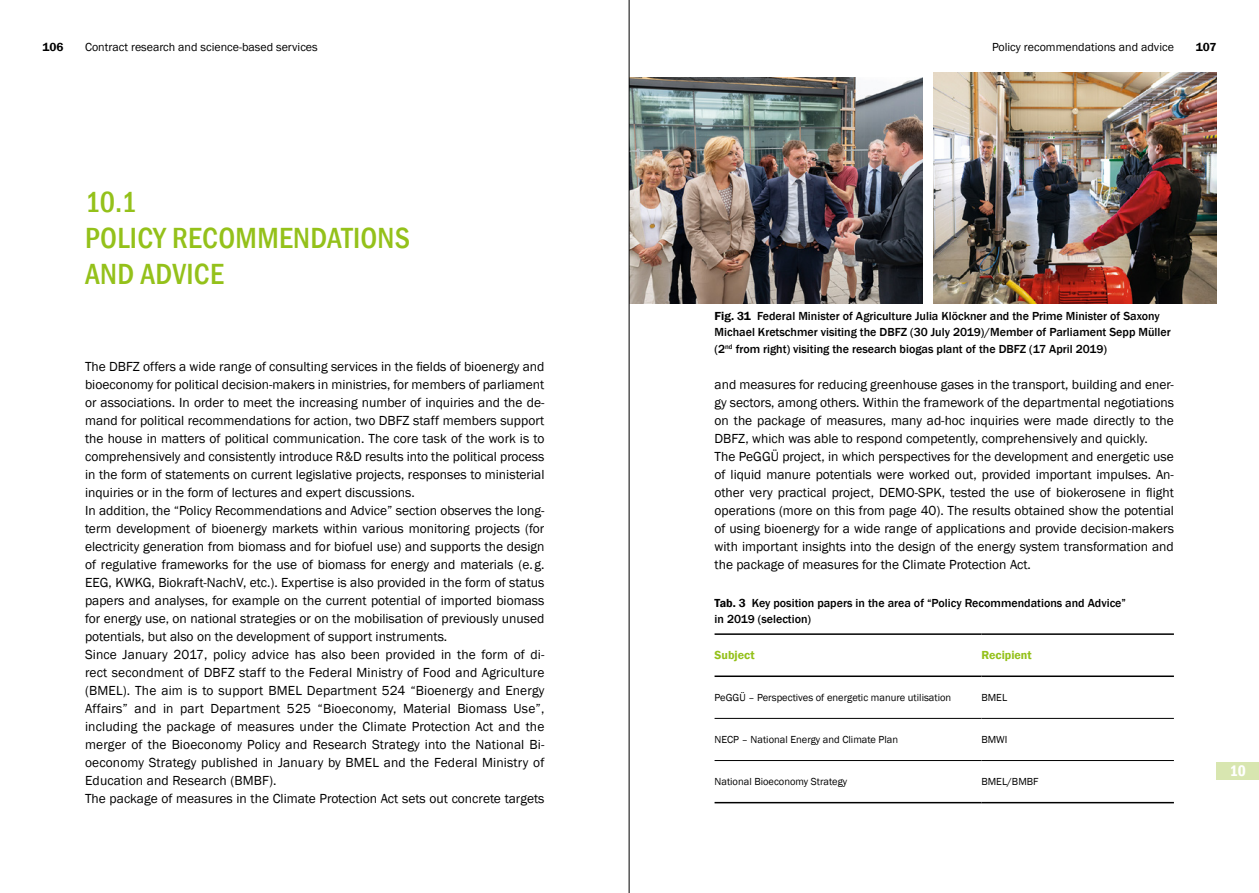
<style>
.page{position:relative;width:1259px;height:893px;background:#fff}
.page>*{position:absolute;margin:0;border:0;box-sizing:border-box;transform-origin:0 0}
.t1{font:500 condensed 30px/36px "Franklin Gothic";letter-spacing:.01em;color:#94c11a}
.t2{font:600 condensed 15.75px "Franklin Gothic";color:#fff}
.t3{font:13.5px/18px "Franklin Gothic";color:#000}
.t4{font:500 12px/16.5px "Franklin Gothic";color:#000}
.t5{font:12px "Franklin Gothic";color:#000}
.t6{font:600 12px "Franklin Gothic";color:#94c11a}
.t7{font:600 12px "Franklin Gothic";letter-spacing:-.005em;color:#000}
.t8{font:10.5px "Franklin Gothic";color:#000}
.s1{font-weight:600}
</style>
<div class="page">
<img style="left:630px;top:78px;width:293px;height:225px">
<img style="left:933px;top:72px;width:283px;height:231px">
<hr style="left:714px;top:718px;width:267px;height:1px;background:#000">
<hr style="left:981px;top:718px;width:193px;height:1px;background:#000">
<hr style="left:714px;top:760px;width:267px;height:1px;background:#000">
<hr style="left:981px;top:760px;width:193px;height:1px;background:#000">
<hr style="left:714px;top:633px;width:267px;height:2px;background:#000">
<hr style="left:981px;top:633px;width:193px;height:2px;background:#000">
<hr style="left:714px;top:675px;width:267px;height:2px;background:#000">
<hr style="left:981px;top:675px;width:193px;height:2px;background:#000">
<hr style="left:714px;top:802px;width:267px;height:1px;background:#000">
<hr style="left:981px;top:802px;width:193px;height:1px;background:#000">
<div style="left:1216px;top:762px;width:43px;height:18px;background:#d8e6b0"></div>
<hr style="left:629px;top:0;width:1px;height:893px;background:#000">
<p class="t7" style="left:43px;top:40px;width:23px">106</p>
<p class="t5" style="left:85px;top:39px;width:234px">Contract research and science-based services</p>
<p class="t5" style="left:992px;top:39px;width:183px">Policy recommendations and advice</p>
<p class="t7" style="left:1195px;top:40px;width:22px">107</p>
<h1 class="t1" style="left:85px;top:184px;width:326px">10.1<br>POLICY RECOMMENDATIONS<br>AND ADVICE</h1>
<p class="t3" style="left:85px;top:358px;width:461px">The DBFZ offers a wide range of consulting services in the fields of bioenergy and bioeconomy for political decision-makers in ministries, for members of parliament or associations. In order to meet the increasing number of inquiries and the de&shy;mand for political recommendations for action, two DBFZ staff members support the house in matters of political communication. The core task of the work is to comprehensively and consistently introduce R&amp;D results into the political process in the form of statements on current legislative projects, responses to ministerial inquiries or in the form of lectures and expert discussions.<br>In addition, the “Policy Recommendations and Advice” section observes the long&shy;term development of bioenergy markets within various monitoring projects (for electricity generation from biomass and for biofuel use) and supports the design of regulative frameworks for the use of biomass for energy and materials (e. g.<br>EEG, KWKG, Biokraft-NachV, etc.). Expertise is also provided in the form of status papers and analyses, for example on the current potential of imported biomass for energy use, on national strategies or on the mobilisation of previously unused potentials, but also on the development of support instruments.<br>Since January 2017, policy advice has also been provided in the form of di&shy;rect secondment of DBFZ staff to the Federal Ministry of Food and Agriculture (BMEL). The aim is to support BMEL Department 524 “Bioenergy and Energy Affairs” and in part Department 525 “Bioeconomy, Material Biomass Use”, including the package of measures under the Climate Protection Act and the merger of the Bioeconomy Policy and Research Strategy into the National Bi&shy;oeconomy Strategy published in January by BMEL and the Federal Ministry of Education and Research (BMBF).<br>The package of measures in the Climate Protection Act sets out concrete targets</p>
<p class="t4" style="left:714px;top:308px;width:458px"><span class="s1">Fig. 31</span> Federal Minister of Agriculture Julia Klöckner and the Prime Minister of Saxony<br>Michael Kretschmer visiting the DBFZ (30 July 2019)/Member of Parliament Sepp Müller (2<sup>nd</sup> from right) visiting the research biogas plant of the DBFZ (17 April 2019)</p>
<p class="t3" style="left:714px;top:376px;width:461px">and measures for reducing greenhouse gases in the transport, building and ener&shy;gy sectors, among others. Within the framework of the departmental negotiations on the package of measures, many ad-hoc inquiries were made directly to the DBFZ, which was able to respond competently, comprehensively and quickly.<br>The PeGGÜ project, in which perspectives for the development and energetic use of liquid manure potentials were worked out, provided important impulses. An&shy;other very practical project, DEMO-SPK, tested the use of biokerosene in flight operations (more on this from page 40). The results obtained show the potential of using bioenergy for a wide range of applications and provide decision-makers with important insights into the design of the energy system transformation and the package of measures for the Climate Protection Act.</p>
<p class="t4" style="left:714px;top:595px;width:413px"><span class="s1">Tab. 3</span> Key position papers in the area of “Policy Recommendations and Advice” in 2019 (selection)</p>
<p class="t6" style="left:714px;top:648px;width:42px">Subject</p>
<p class="t6" style="left:981px;top:648px;width:52px">Recipient</p>
<p class="t8" style="left:714px;top:691px;width:238px">PeGGÜ – Perspectives of energetic manure utilisation</p>
<p class="t8" style="left:981px;top:691px;width:27px">BMEL</p>
<p class="t8" style="left:714px;top:733px;width:185px">NECP – National Energy and Climate Plan</p>
<p class="t8" style="left:981px;top:733px;width:28px">BMWI</p>
<p class="t8" style="left:714px;top:775px;width:134px">National Bioeconomy Strategy</p>
<p class="t8" style="left:981px;top:775px;width:59px">BMEL/BMBF</p>
<p class="t2" style="left:1229px;top:760px;width:18px">10</p>
</div>
